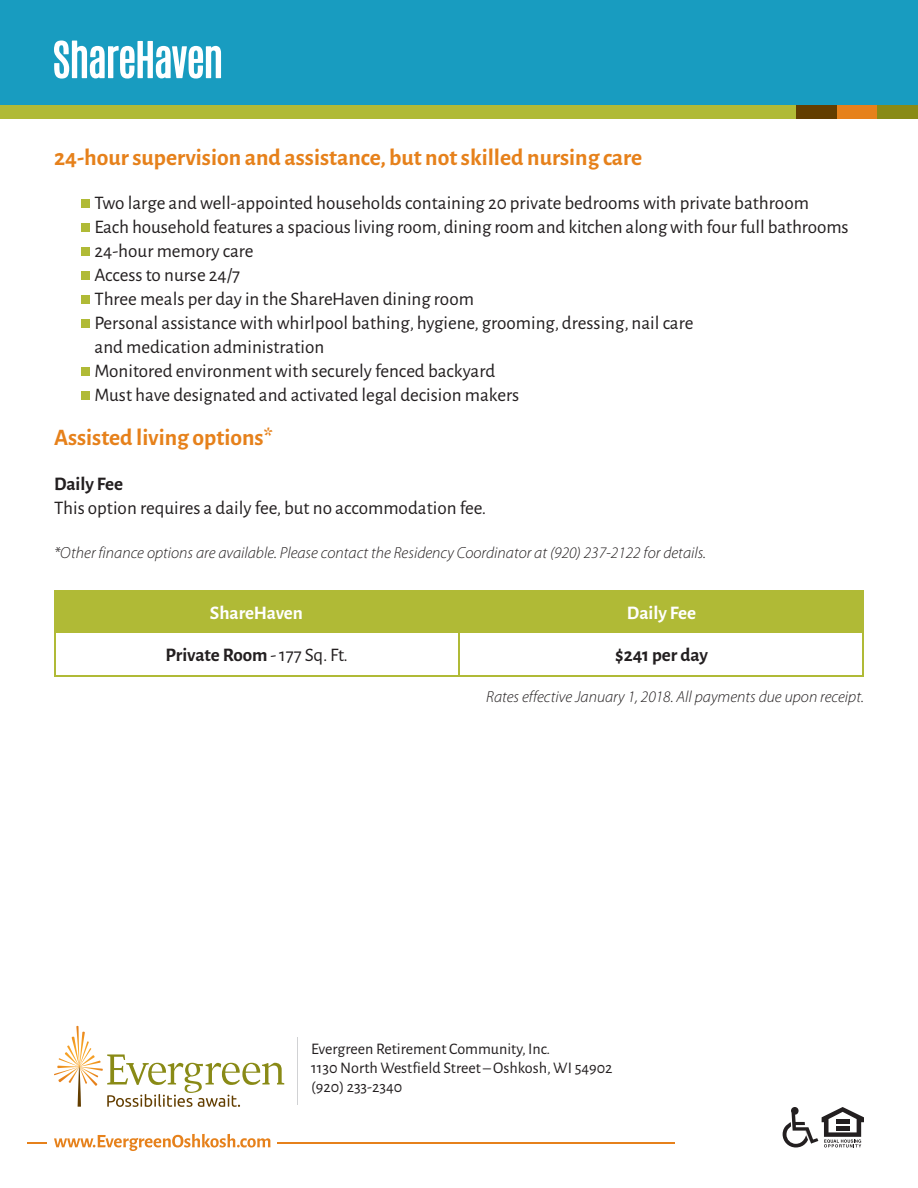
<style>
.page{position:relative;width:918px;height:1188px;background:#fff}
.page>*{position:absolute;margin:0;border:0;box-sizing:border-box;transform-origin:0 0}
.t1{font:700 23.7px "Alegreya Sans";color:#e6811b}
.t2{font:19.2px/24px "Alegreya Sans";color:#231f20}
.t3{font:700 19.2px "Alegreya Sans";color:#231f20}
.t4{font:700 19.2px "Alegreya Sans";letter-spacing:-.005em;color:#fff}
.t5{font:italic 300 16.2px "Myriad Pro";color:#231f20}
.t6{font:16.2px "Alegreya Sans";color:#231f20}
.s1{font-weight:400}
</style>
<div class="page">
<div style="left:0;top:0;width:918px;height:112px;background:#189cc0"></div>
<div style="left:0;top:106px;width:918px;height:13px;background:#b0ba36"></div>
<hr style="left:27px;top:1142px;width:648px;height:2px;background:#e6811b">
<div style="left:47px;top:1140px;width:230px;height:6px;background:#fff"></div>
<svg style="left:783px;top:1107px;width:81px;height:40px"></svg>
<svg style="left:54px;top:1026px;width:230px;height:81px"></svg>
<hr style="left:298px;top:1037px;width:1px;height:68px;background:#d1d2d4">
<svg style="left:54px;top:1134px;width:216px;height:17px"></svg>
<div style="left:796px;top:106px;width:122px;height:13px;background:#633e00"></div>
<div style="left:837px;top:106px;width:81px;height:13px;background:#e6811b"></div>
<div style="left:878px;top:106px;width:40px;height:13px;background:#898a16"></div>
<div style="left:54px;top:590px;width:810px;height:42px;background:#b0ba36"></div>
<hr style="left:54px;top:675px;width:810px;height:1px;background:#b0ba36">
<hr style="left:54px;top:590px;width:1px;height:86px;background:#b0ba36">
<hr style="left:458px;top:590px;width:2px;height:86px;background:#b0ba36">
<hr style="left:863px;top:590px;width:1px;height:86px;background:#b0ba36">
<div style="left:81px;top:199px;width:8px;height:8px;background:#b0ba36"></div>
<div style="left:81px;top:319px;width:8px;height:8px;background:#b0ba36"></div>
<div style="left:81px;top:223px;width:8px;height:8px;background:#b0ba36"></div>
<div style="left:81px;top:247px;width:8px;height:8px;background:#b0ba36"></div>
<div style="left:81px;top:367px;width:8px;height:8px;background:#b0ba36"></div>
<div style="left:81px;top:271px;width:8px;height:8px;background:#b0ba36"></div>
<div style="left:81px;top:391px;width:8px;height:8px;background:#b0ba36"></div>
<div style="left:81px;top:295px;width:8px;height:8px;background:#b0ba36"></div>
<svg style="left:54px;top:41px;width:167px;height:38px"></svg>
<p class="t1" style="left:54px;top:140px;width:590px">24-hour supervision and assistance, but not skilled nursing care</p>
<p class="t2" style="left:95px;top:190px;width:756px">Two large and well-appointed households containing 20 private bedrooms with private bathroom<br>Each household features a spacious living room, dining room and kitchen along with four full bathrooms 24-hour memory care<br>Access to nurse 24/7<br>Three meals per day in the ShareHaven dining room<br>Personal assistance with whirlpool bathing, hygiene, grooming, dressing, nail care<br>and medication administration<br>Monitored environment with securely fenced backyard<br>Must have designated and activated legal decision makers</p>
<p class="t1" style="left:54px;top:421px;width:220px">Assisted living options*</p>
<p class="t3" style="left:54px;top:470px;width:71px">Daily Fee</p>
<p class="t2" style="left:54px;top:495px;width:434px">This option requires a daily fee, but no accommodation fee.</p>
<p class="t5" style="left:54px;top:543px;width:654px">*Other finance options are available. Please contact the Residency Coordinator at (920) 237-2122 for details.</p>
<p class="t4" style="left:210px;top:598px;width:95px">ShareHaven</p>
<p class="t4" style="left:627px;top:598px;width:71px">Daily Fee</p>
<p class="t3" style="left:165px;top:641px;width:184px">Private Room <span class="s1">- 177 Sq. Ft.</span></p>
<p class="t3" style="left:615px;top:641px;width:94px">$241 per day</p>
<p class="t5" style="left:486px;top:687px;width:379px">Rates effective January 1, 2018. All payments due upon receipt.</p>
<p class="t6" style="left:311px;top:1038px;width:240px">Evergreen Retirement Community, Inc.</p>
<p class="t6" style="left:311px;top:1057px;width:303px">1130 North Westfield Street – Oshkosh, WI 54902</p>
<p class="t6" style="left:311px;top:1075px;width:93px">(920) 233-2340</p>
</div>
